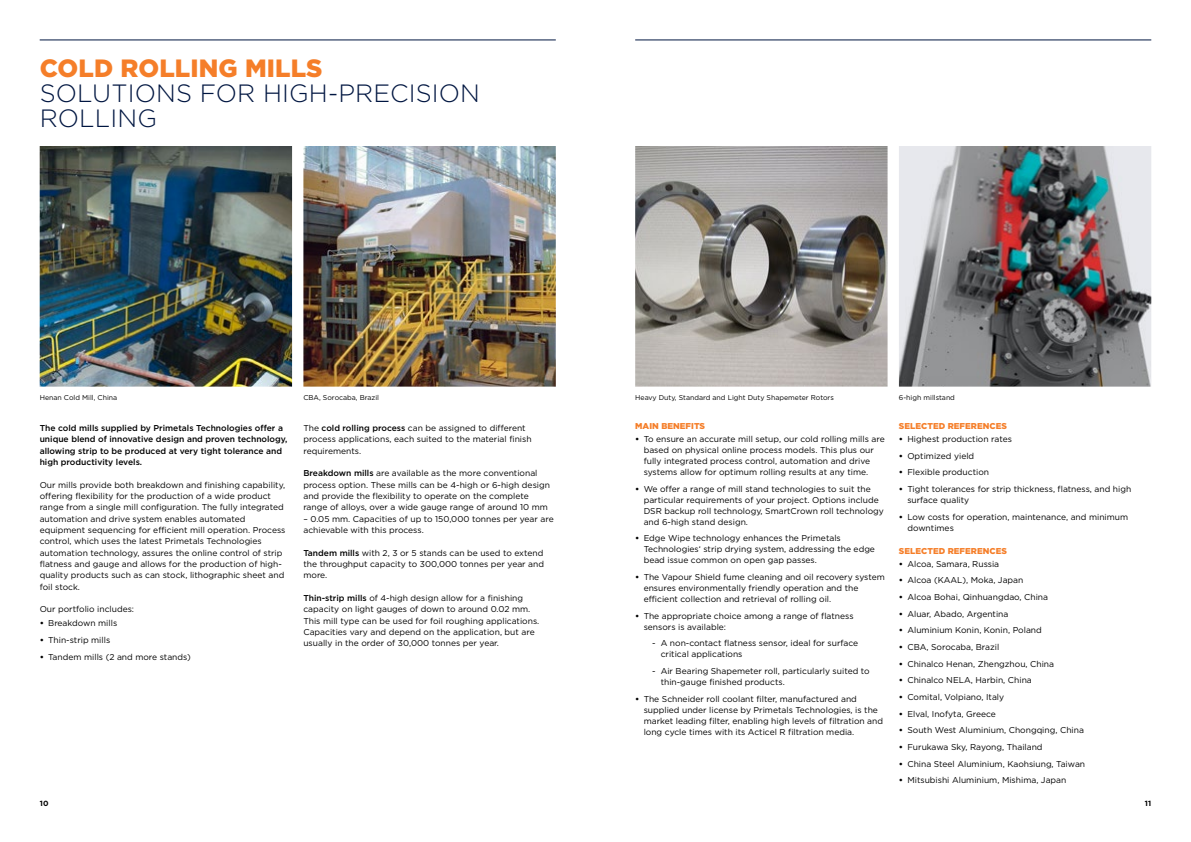
<style>
.page{position:relative;width:1191px;height:842px;background:#fff}
.page>*{position:absolute;margin:0;border:0;box-sizing:border-box;transform-origin:0 0}
.t1{font:300 25px/25px "Gotham";letter-spacing:.005em;color:#001641}
.t2{font:900 25px "Gotham";letter-spacing:.005em;color:#f57e29}
.t3{font:8.5px/11.3px "Gotham";color:#000}
.t4{font:500 8.5px/11.3px "Gotham";color:#000}
.t5{font:900 8.5px "Gotham";letter-spacing:.005em;color:#f57e29}
.t6{font:700 7.5px "Gotham";color:#000}
.t7{font:7px "Gotham";color:#000}
.s1{font-weight:700}
.s2{font-weight:500}
</style>
<div class="page">
<hr style="left:40px;top:40px;width:516px;height:1px;background:#001641">
<hr style="left:635px;top:40px;width:516px;height:1px;background:#001641">
<img style="left:40px;top:146px;width:252px;height:241px">
<img style="left:635px;top:146px;width:252px;height:241px">
<img style="left:899px;top:146px;width:252px;height:241px">
<img style="left:303px;top:146px;width:253px;height:241px">
<h1 class="t2" style="left:40px;top:51px;width:284px">COLD ROLLING MILLS</h1>
<h1 class="t1" style="left:40px;top:80px;width:442px">SOLUTIONS FOR HIGH-PRECISION<br>ROLLING</h1>
<p class="t7" style="left:40px;top:393px;width:79px">Henan Cold Mill, China</p>
<p class="t7" style="left:303px;top:393px;width:77px">CBA, Sorocaba, Brazil</p>
<p class="t7" style="left:635px;top:393px;width:200px">Heavy Duty, Standard and Light Duty Shapemeter Rotors</p>
<p class="t7" style="left:899px;top:393px;width:58px">6-high millstand</p>
<p class="t4" style="left:40px;top:422px;width:249px">The cold mills supplied by Primetals Technologies offer a unique blend of innovative design and proven technology, allowing strip to be produced at very tight tolerance and high productivity levels.</p>
<p class="t3" style="left:40px;top:479px;width:247px">Our mills provide both breakdown and finishing capability, offering flexibility for the production of a wide product range from a single mill configuration. The fully integrated automation and drive system enables automated equipment sequencing for efficient mill operation. Process control, which uses the latest Primetals Technologies automation technology, assures the online control of strip flatness and gauge and allows for the production of high&shy;quality products such as can stock, lithographic sheet and foil stock.</p>
<p class="t3" style="left:40px;top:603px;width:96px">Our portfolio includes:</p>
<p class="t3" style="left:40px;top:617px;width:79px"><span class="s1">•</span> Breakdown mills</p>
<p class="t3" style="left:40px;top:634px;width:72px"><span class="s1">•</span> Thin-strip mills</p>
<p class="t3" style="left:40px;top:651px;width:153px"><span class="s1">•</span> Tandem mills (2 and more stands)</p>
<p class="t3" style="left:303px;top:422px;width:230px">The <span class="s2">cold rolling process</span> can be assigned to different process applications, each suited to the material finish requirements.</p>
<p class="t3" style="left:303px;top:467px;width:248px"><span class="s2">Breakdown mills</span> are available as the more conventional process option. These mills can be 4-high or 6-high design and provide the flexibility to operate on the complete range of alloys, over a wide gauge range of around 10 mm</p>
<p class="t3" style="left:303px;top:513px;width:252px">– 0.05 mm. Capacities of up to 150,000 tonnes per year are achievable with this process.</p>
<p class="t3" style="left:303px;top:547px;width:242px;text-align:justify"><span class="s2">Tandem mills</span> with 2, 3 or 5 stands can be used to extend the throughput capacity to 300,000 tonnes per year and more.</p>
<p class="t3" style="left:303px;top:592px;width:237px"><span class="s2">Thin-strip mills</span> of 4-high design allow for a finishing capacity on light gauges of down to around 0.02 mm.<br>This mill type can be used for foil roughing applications.<br>Capacities vary and depend on the application, but are usually in the order of 30,000 tonnes per year.</p>
<p class="t5" style="left:635px;top:420px;width:71px">MAIN BENEFITS</p>
<p class="t3" style="left:643px;top:433px;width:242px;line-height:11px;text-indent:-8px"><span class="s1">•</span> To ensure an accurate mill setup, our cold rolling mills are based on physical online process models. This plus our fully integrated process control, automation and drive systems allow for optimum rolling results at any time.</p>
<p class="t3" style="left:643px;top:483px;width:242px;line-height:11px;text-indent:-8px"><span class="s1">•</span> We offer a range of mill stand technologies to suit the particular requirements of your project. Options include DSR backup roll technology, SmartCrown roll technology and 6-high stand design.</p>
<p class="t3" style="left:643px;top:533px;width:233px;line-height:11px;text-indent:-8px"><span class="s1">•</span> Edge Wipe technology enhances the Primetals<br>Technologies‘ strip drying system, addressing the edge bead issue common on open gap passes.</p>
<p class="t3" style="left:643px;top:571px;width:243px;line-height:11px;text-indent:-8px"><span class="s1">•</span> The Vapour Shield fume cleaning and oil recovery system ensures environmentally friendly operation and the efficient collection and retrieval of rolling oil.</p>
<p class="t3" style="left:643px;top:610px;width:211px;line-height:11px;text-indent:-8px"><span class="s1">•</span> The appropriate choice among a range of flatness sensors is available:</p>
<p class="t3" style="left:660px;top:638px;width:199px;line-height:11px;text-indent:-8px">- A non-contact flatness sensor, ideal for surface critical applications</p>
<p class="t3" style="left:660px;top:665px;width:210px;line-height:11px;text-indent:-8px">- Air Bearing Shapemeter roll, particularly suited to thin-gauge finished products.</p>
<p class="t3" style="left:643px;top:693px;width:241px;line-height:11px;text-indent:-8px"><span class="s1">•</span> The Schneider roll coolant filter, manufactured and supplied under license by Primetals Technologies, is the market leading filter, enabling high levels of filtration and long cycle times with its Acticel R filtration media.</p>
<p class="t5" style="left:899px;top:420px;width:110px">SELECTED REFERENCES</p>
<p class="t3" style="left:899px;top:433px;width:114px"><span class="s1">•</span> Highest production rates</p>
<p class="t3" style="left:899px;top:450px;width:77px"><span class="s1">•</span> Optimized yield</p>
<p class="t3" style="left:899px;top:466px;width:92px"><span class="s1">•</span> Flexible production</p>
<p class="t3" style="left:907px;top:483px;width:225px;line-height:11px;text-indent:-8px"><span class="s1">•</span> Tight tolerances for strip thickness, flatness, and high surface quality</p>
<p class="t3" style="left:907px;top:511px;width:222px;line-height:11px;text-indent:-8px"><span class="s1">•</span> Low costs for operation, maintenance, and minimum downtimes</p>
<p class="t5" style="left:899px;top:545px;width:110px">SELECTED REFERENCES</p>
<p class="t3" style="left:899px;top:558px;width:102px"><span class="s1">•</span> Alcoa, Samara, Russia</p>
<p class="t3" style="left:899px;top:574px;width:126px"><span class="s1">•</span> Alcoa (KAAL), Moka, Japan</p>
<p class="t3" style="left:899px;top:591px;width:151px"><span class="s1">•</span> Alcoa Bohai, Qinhuangdao, China</p>
<p class="t3" style="left:899px;top:608px;width:111px"><span class="s1">•</span> Aluar, Abado, Argentina</p>
<p class="t3" style="left:899px;top:624px;width:144px"><span class="s1">•</span> Aluminium Konin, Konin, Poland</p>
<p class="t3" style="left:899px;top:641px;width:102px"><span class="s1">•</span> CBA, Sorocaba, Brazil</p>
<p class="t3" style="left:899px;top:658px;width:157px"><span class="s1">•</span> Chinalco Henan, Zhengzhou, China</p>
<p class="t3" style="left:899px;top:674px;width:134px"><span class="s1">•</span> Chinalco NELA, Harbin, China</p>
<p class="t3" style="left:899px;top:691px;width:107px"><span class="s1">•</span> Comital, Volpiano, Italy</p>
<p class="t3" style="left:899px;top:708px;width:99px"><span class="s1">•</span> Elval, Inofyta, Greece</p>
<p class="t3" style="left:899px;top:724px;width:187px"><span class="s1">•</span> South West Aluminium, Chongqing, China</p>
<p class="t3" style="left:899px;top:741px;width:145px"><span class="s1">•</span> Furukawa Sky, Rayong, Thailand</p>
<p class="t3" style="left:899px;top:758px;width:188px"><span class="s1">•</span> China Steel Aluminium, Kaohsiung, Taiwan</p>
<p class="t3" style="left:899px;top:774px;width:169px"><span class="s1">•</span> Mitsubishi Aluminium, Mishima, Japan</p>
<p class="t6" style="left:40px;top:798px;width:10px">10</p>
<p class="t6" style="left:1144px;top:798px;width:8px">11</p>
</div>
